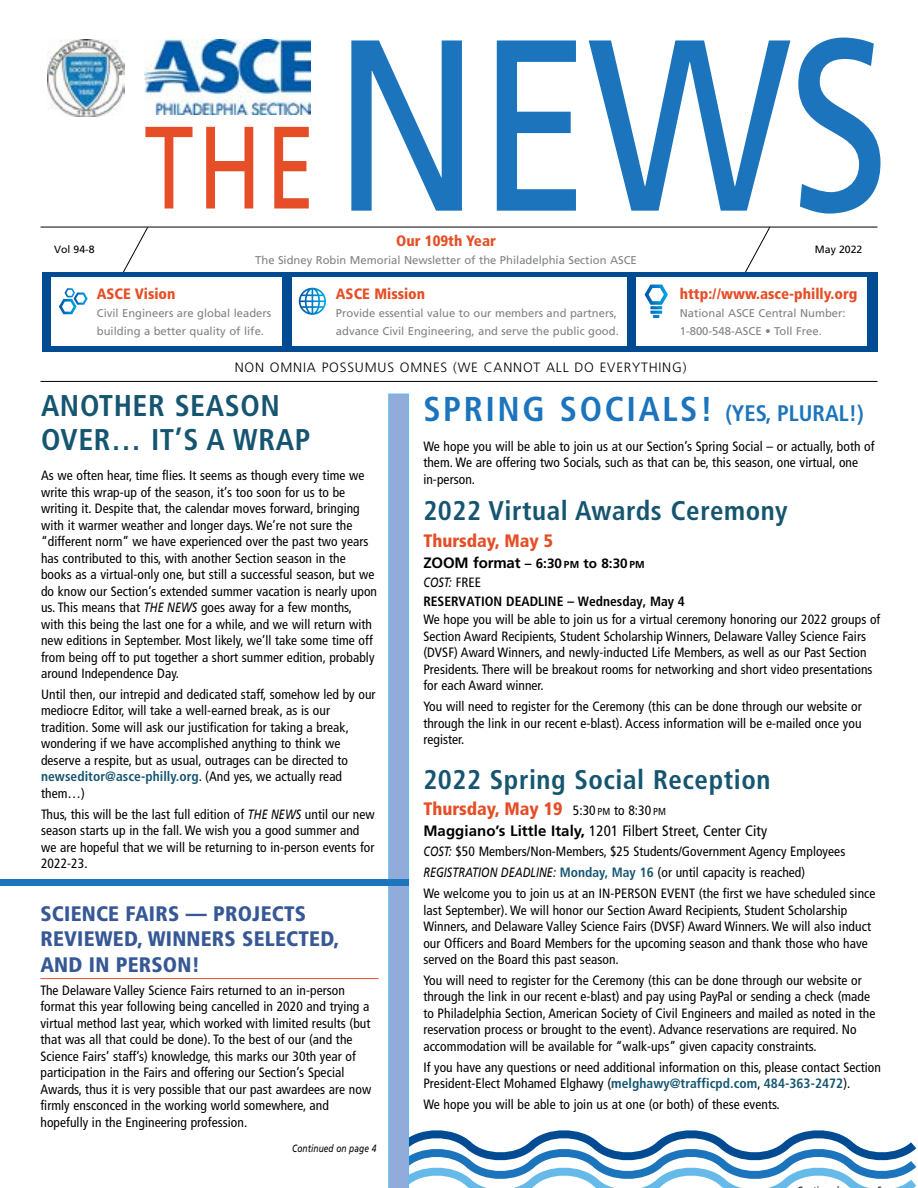
<style>
.page{position:relative;width:918px;height:1188px;background:#fff}
.page>*{position:absolute;margin:0;border:0;box-sizing:border-box;transform-origin:0 0}
.t1{font:243.75px "Frutiger LT Std";color:#1c75bc;scale:.83 1}
.t2{font:700 condensed 34.5px "Frutiger LT Std";letter-spacing:.075em;color:#1c75bc}
.t3{font:700 condensed 30px/34.5px "Frutiger LT Std";letter-spacing:.02em;color:#155570}
.t4{font:700 condensed 27px "Frutiger LT Std";letter-spacing:.02em;color:#155570}
.t5{font:900 condensed 21px/25.2px "Frutiger LT Std";letter-spacing:.01em;color:#375896}
.t6{font:900 condensed 18px "Frutiger LT Std";color:#e54e26}
.t7{font:900 condensed 15px "Frutiger LT Std";color:#e54e26}
.t8{font:condensed 15px "Frutiger LT Std";letter-spacing:.005em;color:#000}
.t9{font:condensed 13.5px/16.5px "Frutiger LT Std";letter-spacing:.005em;color:#000}
.t10{font:700 condensed 13.5px/18.8px "Frutiger LT Std";color:#000}
.t11{font:300 13.5px "Frutiger LT Std";letter-spacing:.06em;color:#000}
.t12{font:11.25px/18px "Frutiger LT Std";color:#808285}
.t13{font:italic 10.5px "Frutiger LT Std";letter-spacing:.005em;color:#000;scale:.8 1}
.t14{font:10.5px "Frutiger LT Std";color:#000}
.s1{font-size:117px;color:#e54e26}
.s2{font-style:italic;font-stretch:normal}
.s3{font-weight:700;color:#155570}
.s4{font-size:22.5px}
.s5{font-stretch:normal;font-size:15px}
.s6{font-stretch:normal}
.s7{font-stretch:normal;font-size:10.2px}
.s8{font-weight:400;font-style:italic;font-stretch:normal}
.s9{font-weight:400}
.s10{font-weight:400;font-size:13.5px;color:#000}
.s11{font-weight:400;font-size:10.2px;color:#000}
.s12{font-weight:700;font-stretch:normal}
</style>
<div class="page">
<svg style="left:388px;top:394px;width:529px;height:794px"></svg>
<div style="left:0;top:879px;width:409px;height:7px;background:#1c75bc"></div>
<hr style="left:40px;top:978px;width:339px;height:1px;background:#e54e26">
<img style="left:48px;top:40px;width:77px;height:77px">
<img style="left:145px;top:39px;width:166px;height:75px">
<svg style="left:743px;top:226px;width:28px;height:46px"></svg>
<svg style="left:121px;top:226px;width:28px;height:46px"></svg>
<hr style="left:40px;top:227px;width:838px;height:1px;background:#000">
<hr style="left:40px;top:381px;width:838px;height:1px;background:#000">
<div style="left:42px;top:272px;width:836px;height:80px;background:#004b91"></div>
<div style="left:52px;top:277px;width:230px;height:68px;background:#fff"></div>
<div style="left:637px;top:277px;width:230px;height:68px;background:#fff"></div>
<div style="left:292px;top:277px;width:335px;height:68px;background:#fff"></div>
<svg style="left:645px;top:285px;width:23px;height:33px"></svg>
<svg style="left:59px;top:288px;width:29px;height:26px"></svg>
<svg style="left:299px;top:288px;width:27px;height:27px"></svg>
<h1 class="t1" style="left:144px;top:-17px;width:900px"><span class="s1">THE</span> NEWS</h1>
<p class="t7" style="left:396px;top:232px;width:101px">Our 109th Year</p>
<p class="t12" style="left:255px;top:251px;width:383px">The Sidney Robin Memorial Newsletter of the Philadelphia Section ASCE</p>
<p class="t14" style="left:54px;top:244px;width:42px">Vol 94-8</p>
<p class="t14" style="left:815px;top:243px;width:49px">May 2022</p>
<p class="t7" style="left:680px;top:285px;width:179px">http://www.asce-philly.org</p>
<p class="t12" style="left:680px;top:304px;width:167px">National ASCE Central Number:<br>1-800-548-ASCE • Toll Free.</p>
<p class="t7" style="left:97px;top:285px;width:80px">ASCE Vision</p>
<p class="t12" style="left:97px;top:304px;width:176px">Civil Engineers are global leaders building a better quality of life.</p>
<p class="t7" style="left:336px;top:285px;width:91px">ASCE Mission</p>
<p class="t12" style="left:336px;top:304px;width:284px">Provide essential value to our members and partners, advance Civil Engineering, and serve the public good.</p>
<p class="t11" style="left:235px;top:359px;width:453px">NON OMNIA POSSUMUS OMNES (WE CANNOT ALL DO EVERYTHING)</p>
<h3 class="t3" style="left:41px;top:388px;width:271px">ANOTHER SEASON<br>OVER… IT’S A WRAP</h3>
<p class="t9" style="left:41px;top:467px;width:338px">As we often hear, time flies. It seems as though every time we write this wrap-up of the season, it’s too soon for us to be writing it. Despite that, the calendar moves forward, bringing with it warmer weather and longer days. We’re not sure the “different norm” we have experienced over the past two years has contributed to this, with another Section season in the books as a virtual-only one, but still a successful season, but we do know our Section’s extended summer vacation is nearly upon us. This means that <span class="s2">THE NEWS</span> goes away for a few months, with this being the last one for a while, and we will return with new editions in September. Most likely, we’ll take some time off from being off to put together a short summer edition, probably around Independence Day.</p>
<p class="t9" style="left:41px;top:686px;width:336px">Until then, our intrepid and dedicated staff, somehow led by our mediocre Editor, will take a well-earned break, as is our tradition. Some will ask our justification for taking a break, wondering if we have accomplished anything to think we deserve a respite, but as usual, outrages can be directed to <span class="s3">newseditor@asce-philly.org</span>. (And yes, we actually read them…)</p>
<p class="t9" style="left:41px;top:806px;width:335px">Thus, this will be the last full edition of <span class="s2">THE NEWS</span> until our new season starts up in the fall. We wish you a good summer and we are hopeful that we will be returning to in-person events for 2022-23.</p>
<h3 class="t5" style="left:40px;top:901px;width:300px">SCIENCE FAIRS — PROJECTS<br>REVIEWED, WINNERS SELECTED,<br>AND IN PERSON!</h3>
<p class="t9" style="left:40px;top:982px;width:332px">The Delaware Valley Science Fairs returned to an in-person format this year following being cancelled in 2020 and trying a virtual method last year, which worked with limited results (but that was all that could be done). To the best of our (and the Science Fairs’ staff’s) knowledge, this marks our 30th year of participation in the Fairs and offering our Section’s Special Awards, thus it is very possible that our past awardees are now firmly ensconced in the working world somewhere, and hopefully in the Engineering profession.</p>
<p class="t13" style="left:292px;top:1142px;width:107px">Continued on page 4</p>
<h2 class="t2" style="left:423px;top:388px;width:442px">SPRING SOCIALS! <span class="s4">(YES, PLURAL!)</span></h2>
<p class="t9" style="left:423px;top:438px;width:453px">We hope you will be able to join us at our Section’s Spring Social – or actually, both of them. We are offering two Socials, such as that can be, this season, one virtual, one in-person.</p>
<h3 class="t4" style="left:423px;top:494px;width:366px">2022 Virtual Awards Ceremony</h3>
<h3 class="t6" style="left:423px;top:530px;width:131px">Thursday, May 5</h3>
<p class="t10" style="left:423px;top:554px;width:263px"><span class="s5">ZOOM format</span> <span class="s6">– 6:30</span> <span class="s7">pm</span> <span class="s6">to 8:30</span> <span class="s7">pm<br></span><span class="s8">COST:</span> <span class="s9">FREE<br></span>RESERVATION DEADLINE – Wednesday, May 4</p>
<p class="t9" style="left:423px;top:612px;width:459px">We hope you will be able to join us for a virtual ceremony honoring our 2022 groups of Section Award Recipients, Student Scholarship Winners, Delaware Valley Science Fairs (DVSF) Award Winners, and newly-inducted Life Members, as well as our Past Section Presidents. There will be breakout rooms for networking and short video presentations for each Award winner.</p>
<p class="t9" style="left:423px;top:698px;width:440px;text-align:justify">You will need to register for the Ceremony (this can be done through our website or through the link in our recent e-blast). Access information will be e-mailed once you register.</p>
<h3 class="t4" style="left:423px;top:764px;width:349px">2022 Spring Social Reception</h3>
<h3 class="t6" style="left:423px;top:798px;width:244px">Thursday, May 19 <span class="s10">5:30</span> <span class="s11">pm</span> <span class="s10">to 8:30</span> <span class="s11">pm</span></h3>
<p class="t8" style="left:423px;top:822px;width:345px"><span class="s12">Maggiano’s Little Italy,</span> 1201 Filbert Street, Center City</p>
<p class="t9" style="left:423px;top:841px;width:454px;line-height:20.9px"><span class="s2">COST:</span> $50 Members/Non-Members, $25 Students/Government Agency Employees<br><span class="s2">REGISTRATION DEADLINE:</span> <span class="s3">Monday, May 16</span> (or until capacity is reached)<br>We welcome you to join us at an IN-PERSON EVENT (the first we have scheduled since</p>
<p class="t9" style="left:423px;top:902px;width:449px">last September). We will honor our Section Award Recipients, Student Scholarship Winners, and Delaware Valley Science Fairs (DVSF) Award Winners. We will also induct our Officers and Board Members for the upcoming season and thank those who have served on the Board this past season.</p>
<p class="t9" style="left:423px;top:972px;width:454px">You will need to register for the Ceremony (this can be done through our website or through the link in our recent e-blast) and pay using PayPal or sending a check (made to Philadelphia Section, American Society of Civil Engineers and mailed as noted in the reservation process or brought to the event). Advance reservations are required. No accommodation will be available for “walk-ups” given capacity constraints.</p>
<p class="t9" style="left:423px;top:1059px;width:459px">If you have any questions or need additional information on this, please contact Section<br>President-Elect Mohamed Elghawy (<span class="s3">melghawy@trafficpd.com</span>, <span class="s3">484-363-2472</span>).</p>
<p class="t9" style="left:423px;top:1096px;width:358px">We hope you will be able to join us at one (or both) of these events.</p>
</div>
